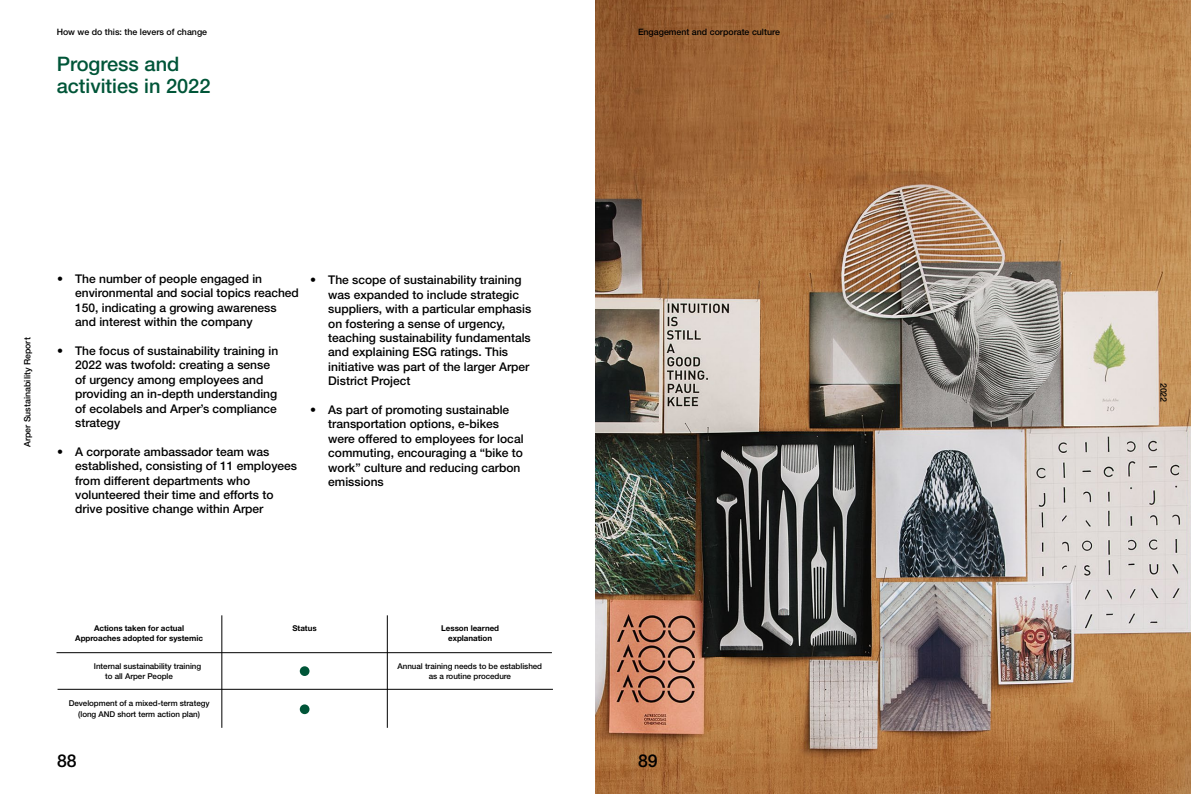
<style>
.page{position:relative;width:1191px;height:794px;background:#fff}
.page>*{position:absolute;margin:0;border:0;box-sizing:border-box;transform-origin:0 0}
.t1{font:500 20px/22px "Helvetica Neue LT Std";color:#005538}
.t2{font:500 17.6px "Helvetica Neue LT Std";color:#000}
.t3{font:500 12px/14.4px "Helvetica Neue LT Std";color:#000}
.t4{font:500 8.8px "Helvetica Neue LT Std";color:#000}
.t5{font:500 8px/10.8px "Helvetica Neue LT Std";letter-spacing:-.005em;color:#000;text-align:center}
.t6{font:700 8px/10.8px "Helvetica Neue LT Std";letter-spacing:-.005em;color:#000;text-align:center}
</style>
<div class="page">
<div style="left:300px;top:704px;width:9px;height:10px;background:#005538;border-radius:50%"></div>
<hr style="left:56px;top:652px;width:496px;height:1px;background:#000">
<div style="left:52px;top:673px;width:515px;height:40px;background:#fff"></div>
<hr style="left:58px;top:689px;width:495px;height:1px;background:#000">
<div style="left:206px;top:609px;width:40px;height:133px;background:#fff"></div>
<hr style="left:222px;top:615px;width:1px;height:113px;background:#000">
<div style="left:371px;top:609px;width:40px;height:133px;background:#fff"></div>
<hr style="left:387px;top:615px;width:1px;height:113px;background:#000">
<img style="left:595px;top:0;width:596px;height:794px">
<p class="t4" style="left:57px;top:26px;width:152px">How we do this: the levers of change</p>
<p class="t4" style="left:638px;top:26px;width:143px">Engagement and corporate culture</p>
<h1 class="t1" style="left:57px;top:53px;width:155px">Progress and activities in 2022</h1>
<p class="t4" style="left:22px;top:447px;width:111px;rotate:-90deg">Arper Sustainability Report</p>
<p class="t3" style="left:75px;top:271px;width:225px;text-indent:-18px">• The number of people engaged in environmental and social topics reached 150, indicating a growing awareness and interest within the company</p>
<p class="t3" style="left:75px;top:343px;width:204px;text-indent:-18px">• The focus of sustainability training in<br>2022 was twofold: creating a sense of urgency among employees and providing an in-depth understanding of ecolabels and Arper’s compliance strategy</p>
<p class="t3" style="left:75px;top:444px;width:223px;text-indent:-18px">• A corporate ambassador team was established, consisting of 11 employees from different departments who volunteered their time and efforts to drive positive change within Arper</p>
<p class="t3" style="left:328px;top:273px;width:204px;text-indent:-18px">• The scope of sustainability training was expanded to include strategic suppliers, with a particular emphasis on fostering a sense of urgency, teaching sustainability fundamentals and explaining ESG ratings. This initiative was part of the larger Arper District Project</p>
<p class="t3" style="left:328px;top:402px;width:197px;text-indent:-18px">• As part of promoting sustainable transportation options, e-bikes were offered to employees for local commuting, encouraging a “bike to work” culture and reducing carbon emissions</p>
<p class="t6" style="left:75px;top:622px;width:129px">Actions taken for actual<br>Approaches adopted for systemic</p>
<p class="t6" style="left:292px;top:622px;width:26px">Status</p>
<p class="t6" style="left:441px;top:622px;width:59px">Lesson learned explanation</p>
<p class="t5" style="left:105px;top:660px;width:97px;text-align:left;text-indent:-11px">Internal sustainability training to all Arper People</p>
<p class="t5" style="left:397px;top:660px;width:146px">Annual training needs to be established as a routine procedure</p>
<p class="t5" style="left:69px;top:698px;width:142px">Development of a mixed-term strategy (long AND short term action plan)</p>
<h2 class="t2" style="left:57px;top:750px;width:21px">88</h2>
<h2 class="t2" style="left:638px;top:750px;width:21px">89</h2>
<p class="t4" style="left:1169px;top:383px;width:21px;rotate:90deg">2022</p>
</div>
